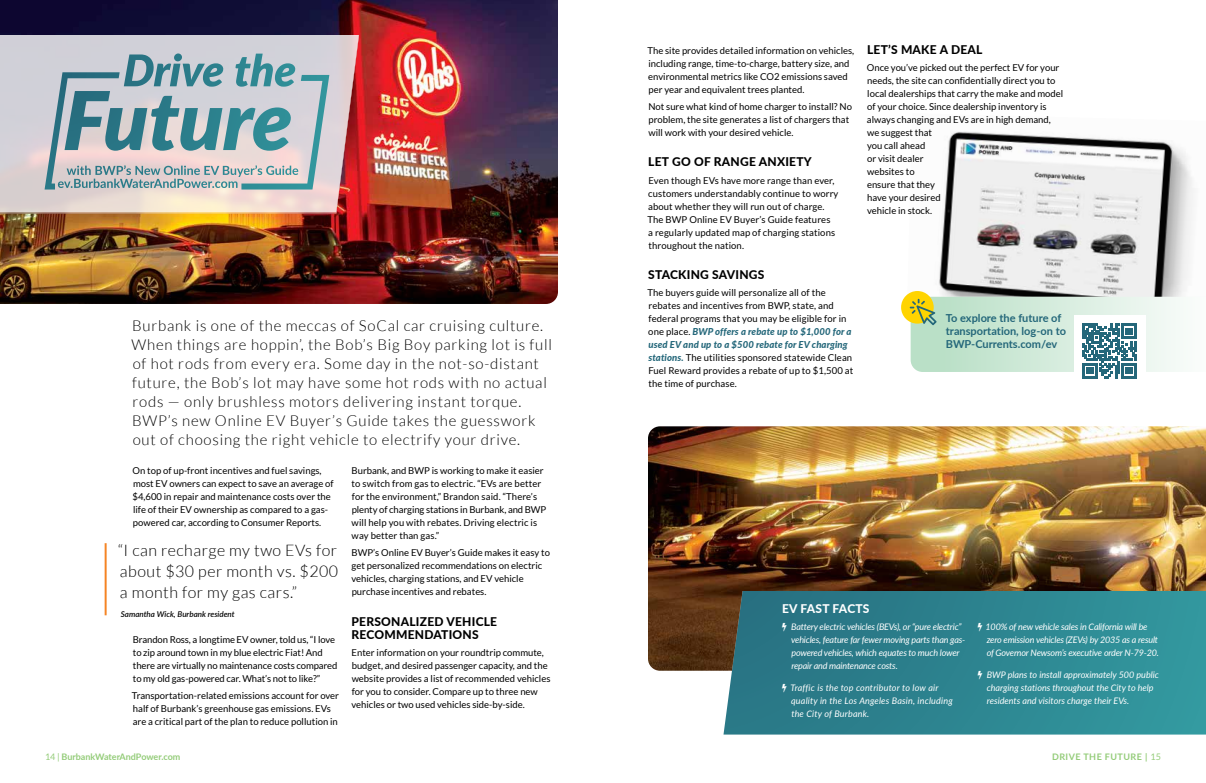
<style>
.page{position:relative;width:1206px;height:783px;background:#fff}
.page>*{position:absolute;margin:0;border:0;box-sizing:border-box;transform-origin:0 0}
.t1{font:300 16px/21px "Lato";letter-spacing:.03em;color:#000;text-align:justify}
.t2{font:300 15px/19px "Lato";letter-spacing:.05em;color:#000}
.t3{font:800 12px/13px "Lato";letter-spacing:.02em;color:#000}
.t4{font:800 12px "Lato";letter-spacing:.02em;color:#fff}
.t5{font:700 11px/13px "Lato";color:#24677a}
.t6{font:9.5px/13px "Lato";color:#000}
.t7{font:italic 9px/13px "Lato";letter-spacing:-.02em;color:#fff}
.t8{font:italic 9px/13px "Lato";color:#fff}
.t9{font:italic 9px/13px "Lato";letter-spacing:.02em;color:#fff}
.t10{font:700 9px "Lato";color:#94cc79}
.t11{font:700 9px "Lato";letter-spacing:.05em;color:#94cc79}
.t12{font:italic 600 8px "Lato";color:#000}
.s1{font-weight:800;font-style:italic;color:#24677a}
.s2{font-weight:400}
</style>
<div class="page">
<img style="left:908px;top:131px;width:286px;height:191px">
<img style="left:648px;top:426px;width:558px;height:245px">
<img style="left:0;top:0;width:558px;height:304px">
<div style="left:901px;top:291px;width:33px;height:33px;background:#ffd400;border-radius:50%"></div>
<svg style="left:910px;top:297px;width:284px;height:82px"></svg>
<svg style="left:724px;top:591px;width:482px;height:144px;background:#2f848f"></svg>
<svg style="left:0;top:35px;width:359px;height:178px;background:#bfbec2"></svg>
<svg style="left:124px;top:53px;width:170px;height:34px;background:#8cafb8"></svg>
<hr style="left:105px;top:543px;width:2px;height:72px;background:#f58220">
<svg style="left:782px;top:623px;width:5px;height:8px"></svg>
<svg style="left:782px;top:684px;width:5px;height:8px"></svg>
<svg style="left:978px;top:623px;width:4px;height:8px"></svg>
<svg style="left:978px;top:671px;width:4px;height:8px"></svg>
<p class="t2" style="left:132px;top:316px;width:422px">Burbank is one of the meccas of SoCal car cruising culture.<br>When things are hoppin’, the Bob’s Big Boy parking lot is full of hot rods from every era. Some day in the not-so-distant future, the Bob’s lot may have some hot rods with no actual rods — only brushless motors delivering instant torque.<br>BWP’s new Online EV Buyer’s Guide takes the guesswork out of choosing the right vehicle to electrify your drive.</p>
<p class="t6" style="left:132px;top:464px;width:203px">On top of up-front incentives and fuel savings, most EV owners can expect to save an average of $4,600 in repair and maintenance costs over the life of their EV ownership as compared to a gas&shy;powered car, according to Consumer Reports.</p>
<p class="t6" style="left:352px;top:464px;width:196px">Burbank, and BWP is working to make it easier to switch from gas to electric. “EVs are better for the environment,” Brandon said. “There’s plenty of charging stations in Burbank, and BWP will help you with rebates. Driving electric is way better than gas.”</p>
<p class="t6" style="left:352px;top:546px;width:200px">BWP’s Online EV Buyer’s Guide makes it easy to get personalized recommendations on electric vehicles, charging stations, and EV vehicle purchase incentives and rebates.</p>
<p class="t3" style="left:352px;top:614px;width:147px">PERSONALIZED VEHICLE<br>RECOMMENDATIONS</p>
<p class="t6" style="left:352px;top:646px;width:200px">Enter information on your roundtrip commute, budget, and desired passenger capacity, and the website provides a list of recommended vehicles for you to consider. Compare up to three new vehicles or two used vehicles side-by-side.</p>
<h1 class="t1" style="left:118px;top:540px;width:222px">“I can recharge my two EVs for about $30 per month vs. $200 a month for my gas cars.”</h1>
<p class="t12" style="left:121px;top:608px;width:115px">Samantha Wick, Burbank resident</p>
<p class="t6" style="left:133px;top:633px;width:206px">Brandon Ross, a longtime EV owner, told us, “I love to zip around town in my blue electric Fiat! And there are virtually no maintenance costs compared to my old gas-powered car. What’s not to like?”</p>
<p class="t6" style="left:132px;top:689px;width:209px">Transportation-related emissions account for over half of Burbank’s greenhouse gas emissions. EVs are a critical part of the plan to reduce pollution in</p>
<p class="t6" style="left:647px;top:44px;width:208px">The site provides detailed information on vehicles, including range, time-to-charge, battery size, and environmental metrics like CO2 emissions saved per year and equivalent trees planted.</p>
<p class="t6" style="left:648px;top:100px;width:205px">Not sure what kind of home charger to install? No problem, the site generates a list of chargers that will work with your desired vehicle.</p>
<p class="t3" style="left:648px;top:155px;width:165px">LET GO OF RANGE ANXIETY</p>
<p class="t6" style="left:647px;top:174px;width:193px">Even though EVs have more range than ever, customers understandably continue to worry about whether they will run out of charge.<br>The BWP Online EV Buyer’s Guide features<br>a regularly updated map of charging stations throughout the nation.</p>
<p class="t3" style="left:648px;top:268px;width:118px">STACKING SAVINGS</p>
<p class="t6" style="left:647px;top:286px;width:207px">The buyers guide will personalize all of the rebates and incentives from BWP, state, and federal programs that you may be eligible for in one place. <span class="s1">BWP offers a rebate up to $1,000 for a used EV and up to a $500 rebate for EV charging stations.</span> The utilities sponsored statewide Clean Fuel Reward provides a rebate of up to $1,500 at the time of purchase.</p>
<p class="t3" style="left:867px;top:42px;width:117px">LET’S MAKE A DEAL</p>
<p class="t6" style="left:867px;top:61px;width:198px">Once you’ve picked out the perfect EV for your needs, the site can confidentially direct you to local dealerships that carry the make and model of your choice. Since dealership inventory is always changing and EVs are in high demand, we suggest that<br>you call ahead<br>or visit dealer<br>websites to<br>ensure that they<br>have your desired<br>vehicle in stock.</p>
<p class="t5" style="left:946px;top:311px;width:122px">To explore the future of transportation, log-on to<br>BWP-Currents.com/ev</p>
<p class="t4" style="left:782px;top:599px;width:89px">EV FAST FACTS</p>
<p class="t7" style="left:791px;top:620px;width:176px">Battery electric vehicles (BEVs), or “pure electric” vehicles, feature far fewer moving parts than gas&shy;powered vehicles, which equates to much lower repair and maintenance costs.</p>
<p class="t9" style="left:790px;top:681px;width:164px">Traffic is the top contributor to low air quality in the Los Angeles Basin, including the City of Burbank.</p>
<p class="t7" style="left:986px;top:620px;width:175px">100% of new vehicle sales in California will be zero emission vehicles (ZEVs) by 2035 as a result of Governor Newsom’s executive order N-79-20.</p>
<p class="t8" style="left:987px;top:667px;width:174px">BWP plans to install approximately 500 public charging stations throughout the City to help residents and visitors charge their EVs.</p>
<p class="t10" style="left:45px;top:750px;width:137px"><span class="s2">14 |</span> BurbankWaterAndPower.com</p>
<p class="t11" style="left:1052px;top:750px;width:110px">DRIVE THE FUTURE | <span class="s2">15</span></p>
</div>
